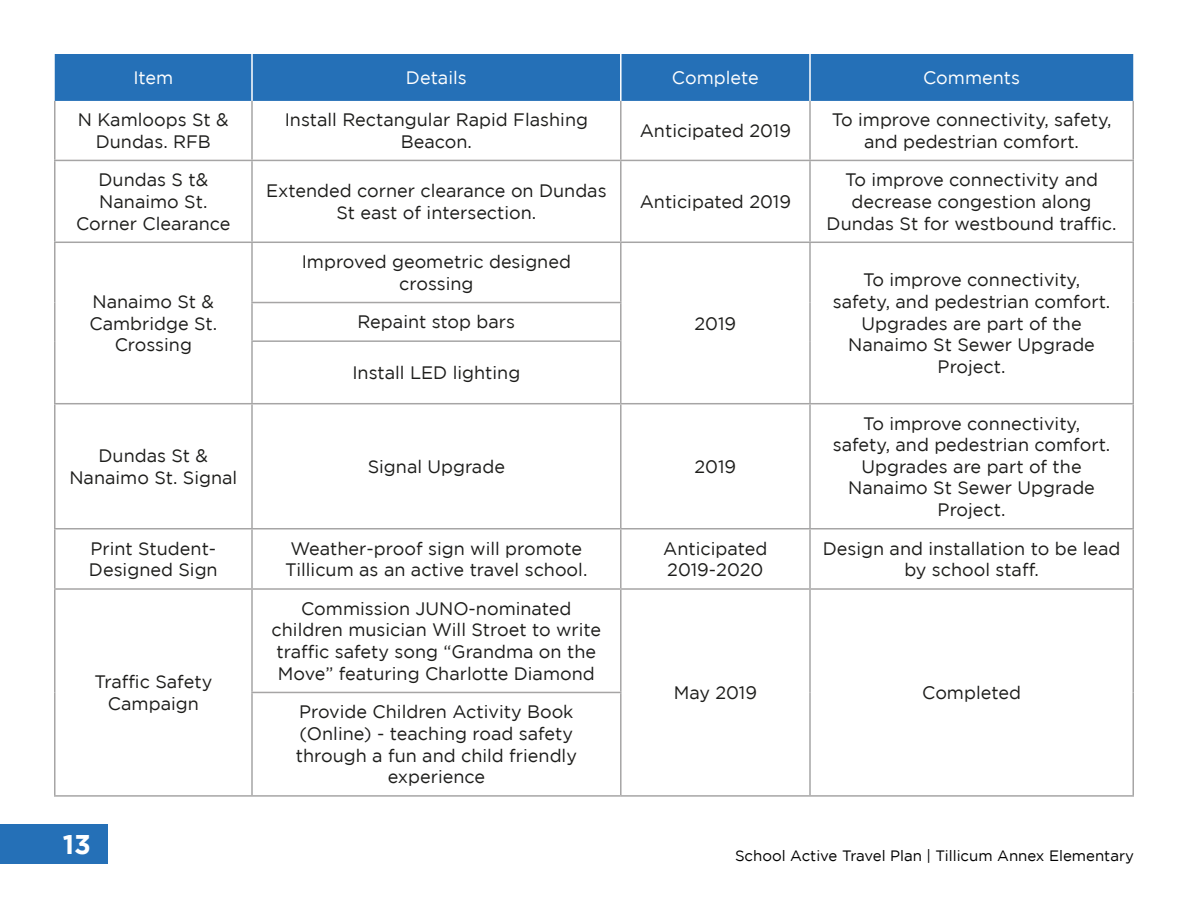
<style>
.page{position:relative;width:1188px;height:918px;background:#fff}
.page>*{position:absolute;margin:0;border:0;box-sizing:border-box;transform-origin:0 0}
.Page_Number{font:700 27px "Gotham";color:#fff}
.Table_Body{font:18px/21.6px "Gotham";color:#1d1d1b;text-align:center}
.Header_Style{font:18px "Gotham";color:#fff}
.Footnote{font:15px "Gotham";color:#000}
</style>
<div class="page">
<div style="left:0;top:824px;width:108px;height:40px;background:#2570b7"></div>
<div style="left:55px;top:54px;width:1078px;height:47px;background:#2570b7"></div>
<hr style="left:809px;top:54px;width:2px;height:47px;background:#fff">
<hr style="left:620px;top:54px;width:2px;height:47px;background:#fff">
<hr style="left:251px;top:54px;width:2px;height:47px;background:#fff">
<hr style="left:54px;top:590px;width:2px;height:102px;background:#a6a5a5">
<hr style="left:54px;top:692px;width:2px;height:103px;background:#a6a5a5">
<hr style="left:1132px;top:590px;width:2px;height:102px;background:#a6a5a5">
<hr style="left:1132px;top:692px;width:2px;height:103px;background:#a6a5a5">
<hr style="left:54px;top:160px;width:198px;height:1px;background:#a6a5a5">
<hr style="left:252px;top:160px;width:369px;height:1px;background:#a6a5a5">
<hr style="left:621px;top:160px;width:189px;height:1px;background:#a6a5a5">
<hr style="left:810px;top:160px;width:324px;height:1px;background:#a6a5a5">
<hr style="left:54px;top:242px;width:198px;height:1px;background:#a6a5a5">
<hr style="left:252px;top:242px;width:369px;height:1px;background:#a6a5a5">
<hr style="left:621px;top:242px;width:189px;height:1px;background:#a6a5a5">
<hr style="left:810px;top:242px;width:324px;height:1px;background:#a6a5a5">
<hr style="left:251px;top:302px;width:371px;height:1px;background:#a6a5a5">
<hr style="left:251px;top:340px;width:371px;height:2px;background:#a6a5a5">
<hr style="left:54px;top:403px;width:198px;height:1px;background:#a6a5a5">
<hr style="left:252px;top:403px;width:369px;height:1px;background:#a6a5a5">
<hr style="left:621px;top:403px;width:189px;height:1px;background:#a6a5a5">
<hr style="left:810px;top:403px;width:324px;height:1px;background:#a6a5a5">
<hr style="left:54px;top:528px;width:198px;height:2px;background:#a6a5a5">
<hr style="left:252px;top:528px;width:369px;height:2px;background:#a6a5a5">
<hr style="left:621px;top:528px;width:189px;height:2px;background:#a6a5a5">
<hr style="left:810px;top:528px;width:324px;height:2px;background:#a6a5a5">
<hr style="left:54px;top:101px;width:2px;height:59px;background:#a6a5a5">
<hr style="left:251px;top:101px;width:2px;height:59px;background:#a6a5a5">
<hr style="left:620px;top:101px;width:2px;height:59px;background:#a6a5a5">
<hr style="left:809px;top:101px;width:2px;height:59px;background:#a6a5a5">
<hr style="left:1132px;top:101px;width:2px;height:59px;background:#a6a5a5">
<hr style="left:54px;top:161px;width:2px;height:81px;background:#a6a5a5">
<hr style="left:251px;top:161px;width:2px;height:81px;background:#a6a5a5">
<hr style="left:620px;top:161px;width:2px;height:81px;background:#a6a5a5">
<hr style="left:809px;top:161px;width:2px;height:81px;background:#a6a5a5">
<hr style="left:1132px;top:161px;width:2px;height:81px;background:#a6a5a5">
<hr style="left:54px;top:243px;width:2px;height:60px;background:#a6a5a5">
<hr style="left:251px;top:243px;width:2px;height:59px;background:#a6a5a5">
<hr style="left:620px;top:243px;width:2px;height:59px;background:#a6a5a5">
<hr style="left:809px;top:243px;width:2px;height:60px;background:#a6a5a5">
<hr style="left:1132px;top:243px;width:2px;height:60px;background:#a6a5a5">
<hr style="left:54px;top:303px;width:2px;height:38px;background:#a6a5a5">
<hr style="left:251px;top:303px;width:2px;height:37px;background:#a6a5a5">
<hr style="left:620px;top:303px;width:2px;height:37px;background:#a6a5a5">
<hr style="left:809px;top:303px;width:2px;height:38px;background:#a6a5a5">
<hr style="left:1132px;top:303px;width:2px;height:38px;background:#a6a5a5">
<hr style="left:54px;top:341px;width:2px;height:62px;background:#a6a5a5">
<hr style="left:251px;top:342px;width:2px;height:61px;background:#a6a5a5">
<hr style="left:620px;top:342px;width:2px;height:61px;background:#a6a5a5">
<hr style="left:809px;top:341px;width:2px;height:62px;background:#a6a5a5">
<hr style="left:1132px;top:341px;width:2px;height:62px;background:#a6a5a5">
<hr style="left:54px;top:404px;width:2px;height:124px;background:#a6a5a5">
<hr style="left:251px;top:404px;width:2px;height:124px;background:#a6a5a5">
<hr style="left:620px;top:404px;width:2px;height:124px;background:#a6a5a5">
<hr style="left:809px;top:404px;width:2px;height:124px;background:#a6a5a5">
<hr style="left:1132px;top:404px;width:2px;height:124px;background:#a6a5a5">
<hr style="left:54px;top:530px;width:2px;height:58px;background:#a6a5a5">
<hr style="left:251px;top:530px;width:2px;height:58px;background:#a6a5a5">
<hr style="left:620px;top:530px;width:2px;height:58px;background:#a6a5a5">
<hr style="left:809px;top:530px;width:2px;height:58px;background:#a6a5a5">
<hr style="left:1132px;top:530px;width:2px;height:58px;background:#a6a5a5">
<hr style="left:54px;top:588px;width:198px;height:2px;background:#a6a5a5">
<hr style="left:252px;top:588px;width:369px;height:2px;background:#a6a5a5">
<hr style="left:621px;top:588px;width:189px;height:2px;background:#a6a5a5">
<hr style="left:810px;top:588px;width:324px;height:2px;background:#a6a5a5">
<hr style="left:251px;top:692px;width:371px;height:1px;background:#a6a5a5">
<hr style="left:54px;top:795px;width:198px;height:2px;background:#a6a5a5">
<hr style="left:252px;top:795px;width:369px;height:2px;background:#a6a5a5">
<hr style="left:621px;top:795px;width:189px;height:2px;background:#a6a5a5">
<hr style="left:810px;top:795px;width:324px;height:2px;background:#a6a5a5">
<hr style="left:251px;top:590px;width:2px;height:102px;background:#a6a5a5">
<hr style="left:620px;top:590px;width:2px;height:102px;background:#a6a5a5">
<hr style="left:809px;top:590px;width:2px;height:102px;background:#a6a5a5">
<hr style="left:251px;top:693px;width:2px;height:102px;background:#a6a5a5">
<hr style="left:620px;top:693px;width:2px;height:102px;background:#a6a5a5">
<hr style="left:809px;top:692px;width:2px;height:103px;background:#a6a5a5">
<p class="Header_Style" style="left:133px;top:68px;width:42px">Item</p>
<p class="Header_Style" style="left:406px;top:68px;width:62px">Details</p>
<p class="Header_Style" style="left:672px;top:68px;width:88px">Complete</p>
<p class="Header_Style" style="left:923px;top:68px;width:98px">Comments</p>
<p class="Table_Body" style="left:78px;top:109px;width:152px">N Kamloops St &amp;<br>Dundas. RFB</p>
<p class="Table_Body" style="left:285px;top:109px;width:305px">Install Rectangular Rapid Flashing<br>Beacon.</p>
<p class="Table_Body" style="left:640px;top:119px;width:153px">Anticipated 2019</p>
<p class="Table_Body" style="left:832px;top:109px;width:281px">To improve connectivity, safety, and pedestrian comfort.</p>
<p class="Table_Body" style="left:76px;top:169px;width:156px">Dundas S t&amp;<br>Nanaimo St.<br>Corner Clearance</p>
<p class="Table_Body" style="left:266px;top:180px;width:342px">Extended corner clearance on Dundas<br>St east of intersection.</p>
<p class="Table_Body" style="left:640px;top:190px;width:153px">Anticipated 2019</p>
<p class="Table_Body" style="left:827px;top:169px;width:291px">To improve connectivity and decrease congestion along<br>Dundas St for westbound traffic.</p>
<p class="Table_Body" style="left:89px;top:291px;width:129px">Nanaimo St &amp;<br>Cambridge St.<br>Crossing</p>
<p class="Table_Body" style="left:302px;top:251px;width:271px">Improved geometric designed crossing</p>
<p class="Table_Body" style="left:357px;top:311px;width:159px">Repaint stop bars</p>
<p class="Table_Body" style="left:352px;top:362px;width:169px">Install LED lighting</p>
<p class="Table_Body" style="left:695px;top:312px;width:43px">2019</p>
<p class="Table_Body" style="left:69px;top:445px;width:169px">Dundas St &amp;<br>Nanaimo St. Signal</p>
<p class="Table_Body" style="left:368px;top:455px;width:139px">Signal Upgrade</p>
<p class="Table_Body" style="left:695px;top:455px;width:43px">2019</p>
<p class="Table_Body" style="left:833px;top:269px;width:279px">To improve connectivity, safety, and pedestrian comfort.<br>Upgrades are part of the<br>Nanaimo St Sewer Upgrade<br>Project.</p>
<p class="Table_Body" style="left:833px;top:412px;width:279px">To improve connectivity, safety, and pedestrian comfort.<br>Upgrades are part of the<br>Nanaimo St Sewer Upgrade<br>Project.</p>
<p class="Table_Body" style="left:89px;top:537px;width:130px;text-align:left">Print Student-<br>Designed Sign</p>
<p class="Table_Body" style="left:285px;top:537px;width:304px;text-align:left">Weather-proof sign will promote<br>Tillicum as an active travel school.</p>
<p class="Table_Body" style="left:663px;top:537px;width:106px;text-align:left">Anticipated<br>2019-2020</p>
<p class="Table_Body" style="left:823px;top:537px;width:299px">Design and installation to be lead by school staff.</p>
<p class="Table_Body" style="left:94px;top:671px;width:119px">Traffic Safety<br>Campaign</p>
<p class="Page_Number" style="left:63px;top:829px;width:30px">13</p>
<p class="Table_Body" style="left:272px;top:597px;width:331px">Commission JUNO-nominated children musician Will Stroet to write traffic safety song “Grandma on the Move” featuring Charlotte Diamond</p>
<p class="Table_Body" style="left:296px;top:701px;width:283px">Provide Children Activity Book (Online) - teaching road safety through a fun and child friendly experience</p>
<p class="Table_Body" style="left:674px;top:682px;width:85px">May 2019</p>
<p class="Table_Body" style="left:922px;top:682px;width:100px">Completed</p>
<p class="Footnote" style="left:735px;top:847px;width:400px">School Active Travel Plan | Tillicum Annex Elementary</p>
</div>
